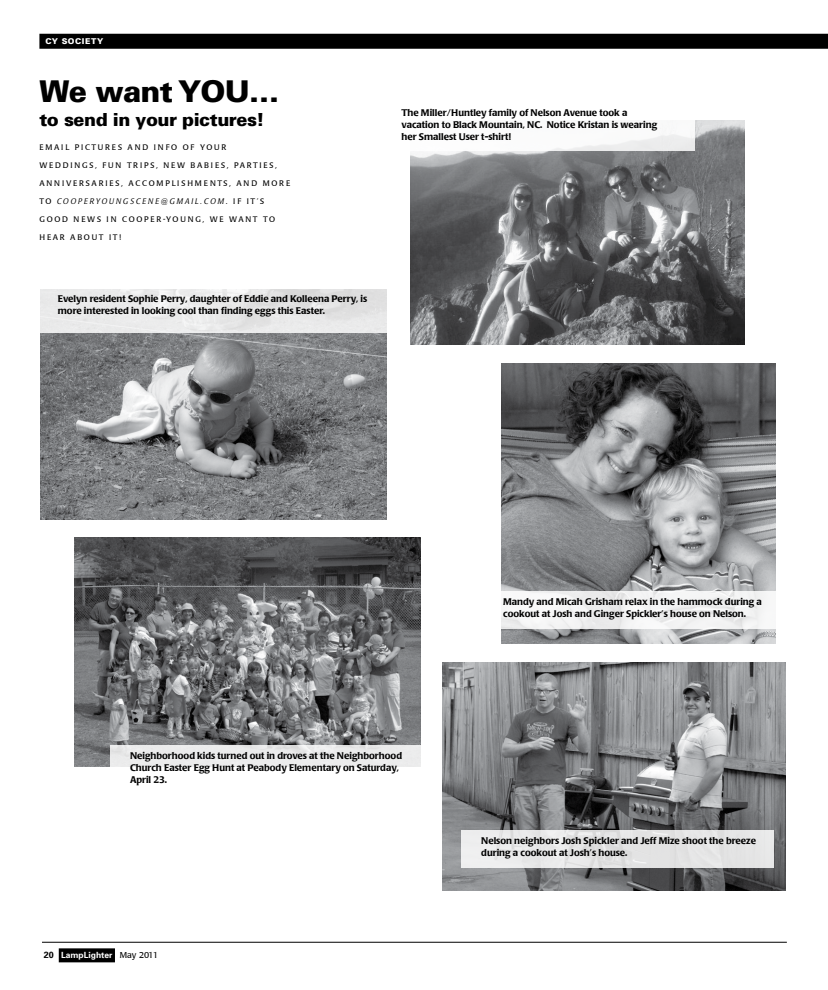
<style>
.page{position:relative;width:828px;height:990px;background:#fff}
.page>*{position:absolute;margin:0;border:0;box-sizing:border-box;transform-origin:0 0}
.t1{font:900 30px "Univers";letter-spacing:-.025em;color:#000}
.t2{font:900 18px "Univers";letter-spacing:-.025em;color:#000}
.t3{font:500 9.5px/12px "Poppl Laudatio";color:#000}
.t4{font:700 8.5px "Univers";color:#fff}
.t5{font:8px "Poppl Laudatio";letter-spacing:.24em;color:#000}
.t6{font:italic 300 8px "Poppl Laudatio";letter-spacing:.22em;color:#000}
.t7{font:900 8px "Univers";letter-spacing:.07em;color:#fff}
.s1{font-weight:400;font-style:normal}
.s2{font-size:9px;color:#000}
.s3{font-family:"Poppl Laudatio";font-weight:400;color:#000}
</style>
<div class="page">
<hr style="left:42px;top:942px;width:745px;height:1px;background:#000">
<div style="left:59px;top:948px;width:56px;height:14px;background:#000"></div>
<div style="left:39px;top:34px;width:789px;height:15px;background:#000"></div>
<img style="left:410px;top:121px;width:335px;height:223px">
<img style="left:75px;top:537px;width:346px;height:230px">
<img style="left:442px;top:663px;width:343px;height:228px">
<img style="left:501px;top:364px;width:275px;height:280px">
<img style="left:41px;top:333px;width:346px;height:186px">
<svg style="left:40px;top:289px;width:347px;height:44px;background:#e7e7e8"></svg>
<svg style="left:501px;top:591px;width:275px;height:38px;fill:#f3f4f4"></svg>
<div style="left:462px;top:831px;width:312px;height:37px;background:#e5e5e6"></div>
<div style="left:110px;top:746px;width:313px;height:37px;background:linear-gradient(to right,#f3f3f4,#f3f3f4)"></div>
<div style="left:382px;top:102px;width:312px;height:48px;background:#fff"></div>
<p class="t7" style="left:45px;top:36px;width:60px">CY SOCIETY</p>
<h1 class="t1" style="left:39px;top:72px;width:241px">We want YOU…</h1>
<h2 class="t2" style="left:39px;top:108px;width:227px">to send in your pictures!</h2>
<p class="t5" style="left:39px;top:142px;width:13px">EMAIL</p>
<p class="t5" style="left:75px;top:142px;width:7px">PICT</p>
<p class="t5" style="left:98px;top:142px;width:14px">URES</p>
<p class="t5" style="left:128px;top:142px;width:8px">AND</p>
<p class="t5" style="left:154px;top:142px;width:7px">INFO</p>
<p class="t5" style="left:183px;top:142px;width:7px">OF</p>
<p class="t5" style="left:200px;top:142px;width:26px">YO UR</p>
<p class="t5" style="left:39px;top:160px;width:8px">WEDDINGS</p>
<p class="t5" style="left:95px;top:160px;width:39px">, FUN TRIPS</p>
<p class="t5" style="left:156px;top:160px;width:16px">, NEW</p>
<p class="t5" style="left:191px;top:160px;width:7px">BABIES</p>
<p class="t5" style="left:227px;top:160px;width:14px">, PARTIES</p>
<p class="t5" style="left:275px;top:160px;width:3px">,</p>
<p class="t5" style="left:39px;top:178px;width:8px">ANNIVERSARIES</p>
<p class="t5" style="left:121px;top:178px;width:15px">, ACCOMPLISHMENTS</p>
<p class="t5" style="left:229px;top:178px;width:16px">, AND</p>
<p class="t5" style="left:263px;top:178px;width:8px">MORE</p>
<p class="t5" style="left:39px;top:196px;width:7px">TO</p>
<p class="t6" style="left:57px;top:196px;width:208px">COOPERYOUNGSC ENE@GMAIL .C OM<span class="s1">. IF IT ’S</span></p>
<p class="t5" style="left:39px;top:214px;width:8px">GOOD</p>
<p class="t5" style="left:74px;top:214px;width:8px">NEWS</p>
<p class="t5" style="left:107px;top:214px;width:6px">IN</p>
<p class="t5" style="left:122px;top:214px;width:15px">COOPER</p>
<p class="t5" style="left:163px;top:214px;width:55px">-YOUNG , WE</p>
<p class="t5" style="left:229px;top:214px;width:9px">WANT</p>
<p class="t5" style="left:263px;top:214px;width:7px">TO</p>
<p class="t5" style="left:39px;top:232px;width:8px">HEAR</p>
<p class="t5" style="left:70px;top:232px;width:8px">ABO</p>
<p class="t5" style="left:92px;top:232px;width:31px">UT IT!</p>
<p class="t3" style="left:58px;top:293px;width:311px">Evelyn resident Sophie Perry, daughter of Eddie and Kolleena Perry, is more interested in looking cool than finding eggs this Easter.</p>
<p class="t3" style="left:402px;top:107px;width:257px">The Miller/Huntley family of Nelson Avenue took a vacation to Black Mountain, NC. Notice Kristan is wearing her Smallest User t-shirt!</p>
<p class="t3" style="left:503px;top:596px;width:260px">Mandy and Micah Grisham relax in the hammock during a cookout at Josh and Ginger Spickler’s house on Nelson.</p>
<p class="t3" style="left:130px;top:750px;width:274px">Neighborhood kids turned out in droves at the Neighborhood<br>Church Easter Egg Hunt at Peabody Elementary on Saturday,<br>April 23.</p>
<p class="t4" style="left:44px;top:950px;width:116px"><span class="s2">20</span> LampLighter <span class="s3">MAY 2011</span></p>
<p class="t3" style="left:481px;top:835px;width:276px">Nelson neighbors Josh Spickler and Jeff Mize shoot the breeze during a cookout at Josh’s house.</p>
</div>
